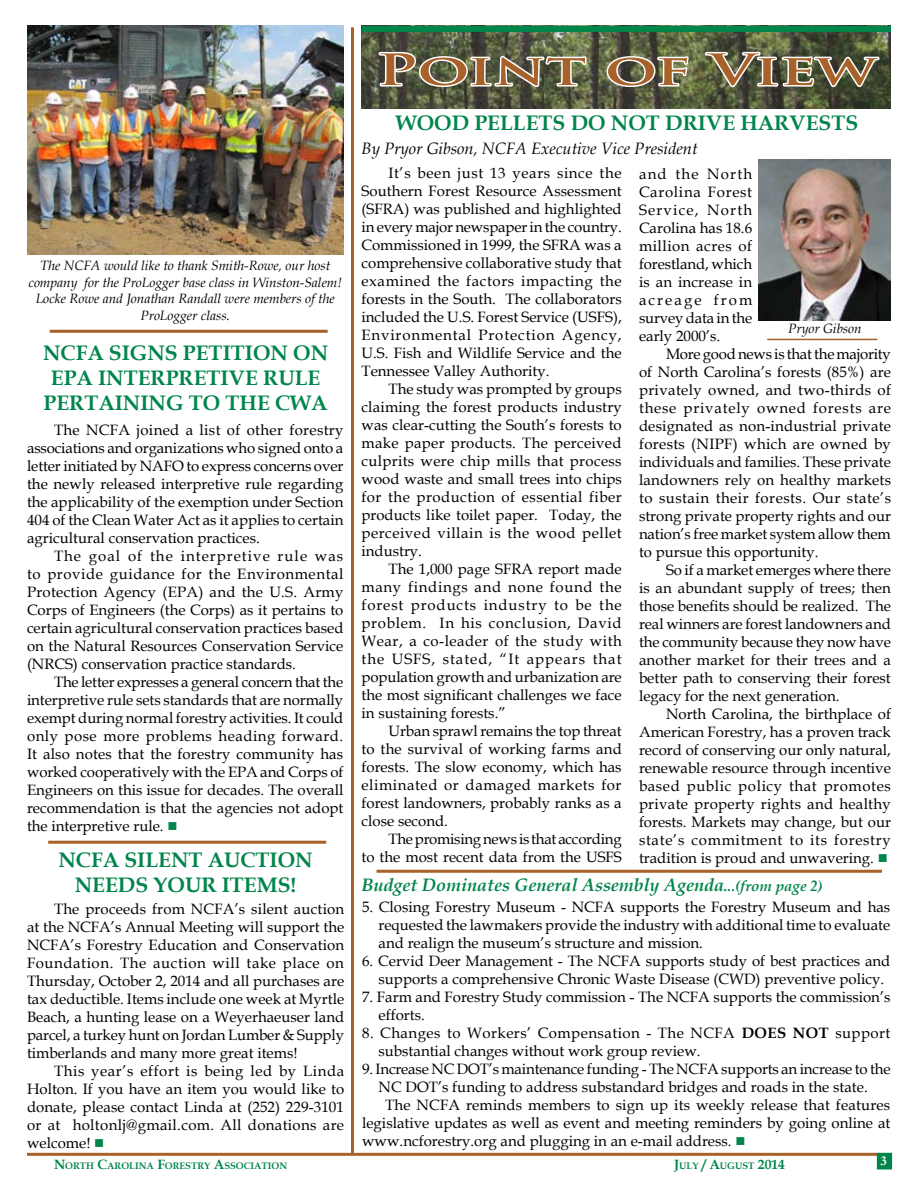
<style>
.page{position:relative;width:918px;height:1188px;background:#fff}
.page>*{position:absolute;margin:0;border:0;box-sizing:border-box;transform-origin:0 0}
.t1{font:700 42px "Trajan Pro";color:#a86129;scale:1.5 1}
.t2{font:700 21px/25.2px "Book Antiqua";color:#00854b;text-align:center}
.t3{font:italic 700 18px "Book Antiqua";color:#00854b}
.t4{font:italic 16.5px "Book Antiqua";color:#000}
.t5{font:15px/18px "Book Antiqua";color:#000;text-align:justify}
.t6{font:15px/18px "Book Antiqua";letter-spacing:-.02em;color:#000;text-align:right}
.t7{font:15px "Book Antiqua";letter-spacing:.03em;color:#000}
.t8{font:italic 13.5px/16.5px "Book Antiqua";color:#000;text-align:center}
.t9{font:700 9.45px "Book Antiqua";color:#00854b}
.s1{color:#00854b}
.s2{font-size:15px}
.s3{font-weight:700}
.s4{font-size:13.5px}
</style>
<div class="page">
<hr style="left:27px;top:1153px;width:850px;height:3px;background:#a86129">
<div style="left:878px;top:1154px;width:13px;height:15px;background:#00854b"></div>
<div style="left:877px;top:1153px;width:15px;height:17px;border:2px solid #00854b"></div>
<hr style="left:351px;top:27px;width:3px;height:1127px;background:#a86129">
<img style="left:362px;top:32px;width:529px;height:77px">
<div style="left:362px;top:26px;width:529px;height:6px;background:#00854b"></div>
<svg style="left:377px;top:25px;width:211px;height:82px"></svg>
<svg style="left:605px;top:55px;width:85px;height:34px"></svg>
<svg style="left:703px;top:25px;width:178px;height:84px"></svg>
<hr style="left:767px;top:339px;width:111px;height:1px;background:#a86129">
<hr style="left:48px;top:841px;width:278px;height:3px;background:#a86129">
<hr style="left:377px;top:870px;width:505px;height:3px;background:#a86129">
<img style="left:759px;top:159px;width:132px;height:161px">
<img style="left:28px;top:26px;width:316px;height:228px">
<hr style="left:50px;top:330px;width:278px;height:3px;background:#a86129">
<h1 class="t1" style="left:376px;top:44px;width:335px">Point of View</h1>
<h2 class="t2" style="left:396px;top:110px;width:437px">WOOD PELLETS DO NOT DRIVE HARVESTS</h2>
<p class="t8" style="left:29px;top:257px;width:315px">The NCFA would like to thank Smith-Rowe, our host company for the ProLogger base class in Winston-Salem!<br>Locke Rowe and Jonathan Randall were members of the ProLogger class.</p>
<h2 class="t2" style="left:43px;top:340px;width:287px">NCFA SIGNS PETITION ON<br>EPA INTERPRETIVE RULE<br>PERTAINING TO THE CWA</h2>
<p class="t5" style="left:27px;top:420px;width:318px;text-indent:27px">The NCFA joined a list of other forestry associations and organizations who signed onto a letter initiated by NAFO to express concerns over the newly released interpretive rule regarding the applicability of the exemption under Section 404 of the Clean Water Act as it applies to certain agricultural conservation practices.</p>
<p class="t5" style="left:27px;top:546px;width:318px;text-indent:27px">The goal of the interpretive rule was to provide guidance for the Environmental Protection Agency (EPA) and the U.S. Army Corps of Engineers (the Corps) as it pertains to certain agricultural conservation practices based on the Natural Resources Conservation Service (NRCS) conservation practice standards.</p>
<p class="t5" style="left:27px;top:672px;width:318px;text-indent:27px">The letter expresses a general concern that the interpretive rule sets standards that are normally exempt during normal forestry activities. It could only pose more problems heading forward.<br>It also notes that the forestry community has worked cooperatively with the EPA and Corps of Engineers on this issue for decades. The overall recommendation is that the agencies not adopt the interpretive rule. <span class="s1">■</span></p>
<h2 class="t2" style="left:58px;top:847px;width:80px">NCFA SILEN</h2>
<h2 class="t2" style="left:189px;top:847px;width:97px">T AUCTION</h2>
<h2 class="t2" style="left:75px;top:872px;width:33px">NEED</h2>
<h2 class="t2" style="left:135px;top:872px;width:35px">S YOUR</h2>
<h2 class="t2" style="left:222px;top:872px;width:76px">ITEMS!</h2>
<p class="t5" style="left:27px;top:900px;width:319px;text-indent:27px">The proceeds from NCFA’s silent auction at the NCFA’s Annual Meeting will support the NCFA’s Forestry Education and Conservation Foundation. The auction will take place on Thursday, October 2, 2014 and all purchases are tax deductible. Items include one week at Myrtle Beach, a hunting lease on a Weyerhaeuser land parcel, a turkey hunt on Jordan Lumber &amp; Supply timberlands and many more great items!</p>
<p class="t5" style="left:27px;top:1062px;width:319px;text-indent:27px">This year’s effort is being led by Linda Holton. If you have an item you would like to donate, please contact Linda at (252) 229-3101 or at holtonlj@gmail.com. All donations are welcome! <span class="s1">■</span></p>
<p class="t4" style="left:362px;top:137px;width:337px">By Pryor Gibson, NCFA Executive Vice President</p>
<p class="t5" style="left:362px;top:163px;width:262px;text-indent:27px">It’s been just 13 years since the Southern Forest Resource Assessment (SFRA) was published and highlighted in every major newspaper in the country.<br>Commissioned in 1999, the SFRA was a comprehensive collaborative study that examined the factors impacting the forests in the South. The collaborators included the U.S. Forest Service (USFS), Environmental Protection Agency, U.S. Fish and Wildlife Service and the Tennessee Valley Authority.</p>
<p class="t5" style="left:362px;top:379px;width:262px;text-indent:27px">The study was prompted by groups claiming the forest products industry was clear-cutting the South’s forests to make paper products. The perceived culprits were chip mills that process wood waste and small trees into chips for the production of essential fiber products like toilet paper. Today, the perceived villain is the wood pellet industry.</p>
<p class="t5" style="left:362px;top:559px;width:262px;text-indent:27px">The 1,000 page SFRA report made many findings and none found the forest products industry to be the problem. In his conclusion, David Wear, a co-leader of the study with the USFS, stated, “It appears that population growth and urbanization are the most significant challenges we face in sustaining forests.”</p>
<p class="t5" style="left:362px;top:721px;width:262px;text-indent:27px">Urban sprawl remains the top threat to the survival of working farms and forests. The slow economy, which has eliminated or damaged markets for forest landowners, probably ranks as a close second.</p>
<p class="t6" style="left:362px;top:829px;width:262px">The promising news is that according<br>to the most recent data from the USFS</p>
<p class="t5" style="left:639px;top:165px;width:115px">and the North Carolina Forest Service, North Carolina has 18.6 million acres of forestland, which is an increase in acreage from survey data in the early 2000’s.</p>
<p class="t5" style="left:639px;top:345px;width:254px;text-indent:27px">More good news is that the majority of North Carolina’s forests (85%) are privately owned, and two-thirds of these privately owned forests are designated as non-industrial private forests (NIPF) which are owned by individuals and families. These private landowners rely on healthy markets to sustain their forests. Our state’s strong private property rights and our nation’s free market system allow them to pursue this opportunity.</p>
<p class="t5" style="left:639px;top:561px;width:253px;text-indent:27px">So if a market emerges where there is an abundant supply of trees; then those benefits should be realized. The real winners are forest landowners and the community because they now have another market for their trees and a better path to conserving their forest legacy for the next generation.</p>
<p class="t5" style="left:639px;top:705px;width:254px;text-indent:27px">North Carolina, the birthplace of American Forestry, has a proven track record of conserving our only natural, renewable resource through incentive based public policy that promotes private property rights and healthy forests. Markets may change, but our state’s commitment to its forestry tradition is proud and unwavering. <span class="s1">■</span></p>
<p class="t8" style="left:788px;top:320px;width:75px">Pryor Gibson</p>
<p class="t3" style="left:362px;top:873px;width:463px">Budget Dominates General Assembly Agenda<span class="s2">...(from page 2)</span></p>
<p class="t5" style="left:379px;top:897px;width:513px;text-indent:-16px">5. Closing Forestry Museum - NCFA supports the Forestry Museum and has requested the lawmakers provide the industry with additional time to evaluate and realign the museum’s structure and mission.</p>
<p class="t5" style="left:379px;top:951px;width:513px;text-indent:-16px">6. Cervid Deer Management - The NCFA supports study of best practices and supports a comprehensive Chronic Waste Disease (CWD) preventive policy.</p>
<p class="t5" style="left:379px;top:987px;width:513px;text-indent:-16px">7. Farm and Forestry Study commission - The NCFA supports the commission’s efforts.</p>
<p class="t7" style="left:362px;top:1022px;width:392px">8. Changes to Workers’ Compensation - The NCFA <span class="s3">DOE</span></p>
<p class="t7" style="left:777px;top:1022px;width:115px"><span class="s3">S NOT</span> support</p>
<p class="t5" style="left:379px;top:1041px;width:324px">substantial changes without work group review.</p>
<p class="t5" style="left:362px;top:1059px;width:530px">9. Increase NC DOT’s maintenance funding - The NCFA supports an increase to the</p>
<p class="t5" style="left:379px;top:1077px;width:491px">NC DOT’s funding to address substandard bridges and roads in the state.</p>
<p class="t5" style="left:385px;top:1095px;width:506px">The NCFA reminds members to sign up its weekly release that features</p>
<p class="t5" style="left:362px;top:1113px;width:530px">legislative updates as well as event and meeting reminders by going online at</p>
<p class="t5" style="left:362px;top:1131px;width:385px">www.ncforestry.org and plugging in an e-mail address. <span class="s1">■</span></p>
<p class="t9" style="left:54px;top:1159px;width:234px"><span class="s4">N</span>ORTH <span class="s4">C</span>AROLINA <span class="s4">F</span>ORESTRY <span class="s4">A</span>SSOCIATION</p>
<p class="t9" style="left:674px;top:1159px;width:112px"><span class="s4">J</span>ULY <span class="s4">/ A</span>UGUST <span class="s4">2014</span></p>
</div>
